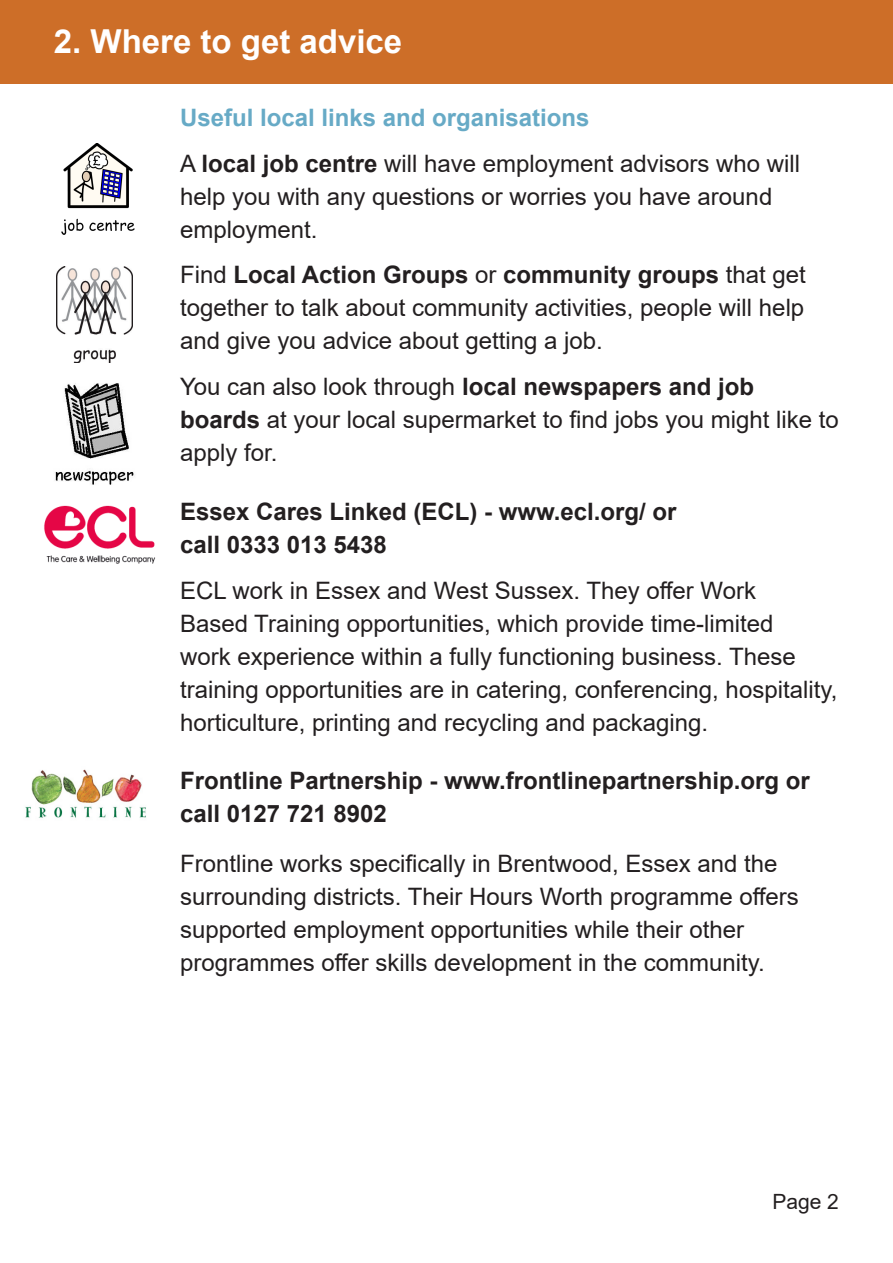
<style>
.page{position:relative;width:893px;height:1263px;background:#fff}
.page>*{position:absolute;margin:0;border:0;box-sizing:border-box;transform-origin:0 0}
.Heading{font:700 33px "Arial";color:#fff}
.t1{font:24px/33px "Arial";color:#231f20}
.t2{font:700 24px/33px "Arial";color:#231f20}
.t3{font:700 24px "Arial";color:#67aac6}
.t4{font:21px "Arial";color:#231f20}
.s1{font-weight:700}
</style>
<div class="page">
<div style="left:0;top:0;width:893px;height:84px;background:#cd6e28"></div>
<img style="left:57px;top:267px;width:75px;height:95px">
<img style="left:61px;top:144px;width:74px;height:91px">
<img style="left:44px;top:505px;width:111px;height:59px">
<img style="left:25px;top:769px;width:121px;height:49px">
<img style="left:55px;top:383px;width:79px;height:102px">
<p class="Heading" style="left:54px;top:19px;width:350px">2. Where to get advice</p>
<p class="t3" style="left:180px;top:101px;width:411px">Useful local links and organisations</p>
<p class="t1" style="left:180px;top:147px;width:622px">A <span class="s1">local job centre</span> will have employment advisors who will help you with any questions or worries you have around employment.</p>
<p class="t1" style="left:180px;top:258px;width:627px;text-align:justify">Find <span class="s1">Local Action Groups</span> or <span class="s1">community groups</span> that get together to talk about community activities, people will help and give you advice about getting a job.</p>
<p class="t1" style="left:180px;top:370px;width:660px">You can also look through <span class="s1">local newspapers and job boards</span> at your local supermarket to find jobs you might like to apply for.</p>
<p class="t2" style="left:180px;top:495px;width:498px">Essex Cares Linked (ECL) - www.ecl.org/ or call 0333 013 5438</p>
<p class="t1" style="left:180px;top:573px;width:659px">ECL work in Essex and West Sussex. They offer Work<br>Based Training opportunities, which provide time-limited<br>work experience within a fully functioning business. These training opportunities are in catering, conferencing, hospitality, horticulture, printing and recycling and packaging.</p>
<p class="t2" style="left:180px;top:764px;width:631px">Frontline Partnership - www.frontlinepartnership.org or call 0127 721 8902</p>
<p class="t1" style="left:180px;top:847px;width:620px">Frontline works specifically in Brentwood, Essex and the surrounding districts. Their Hours Worth programme offers supported employment opportunities while their other programmes offer skills development in the community.</p>
<p class="t4" style="left:772px;top:1187px;width:68px">Page 2</p>
</div>
